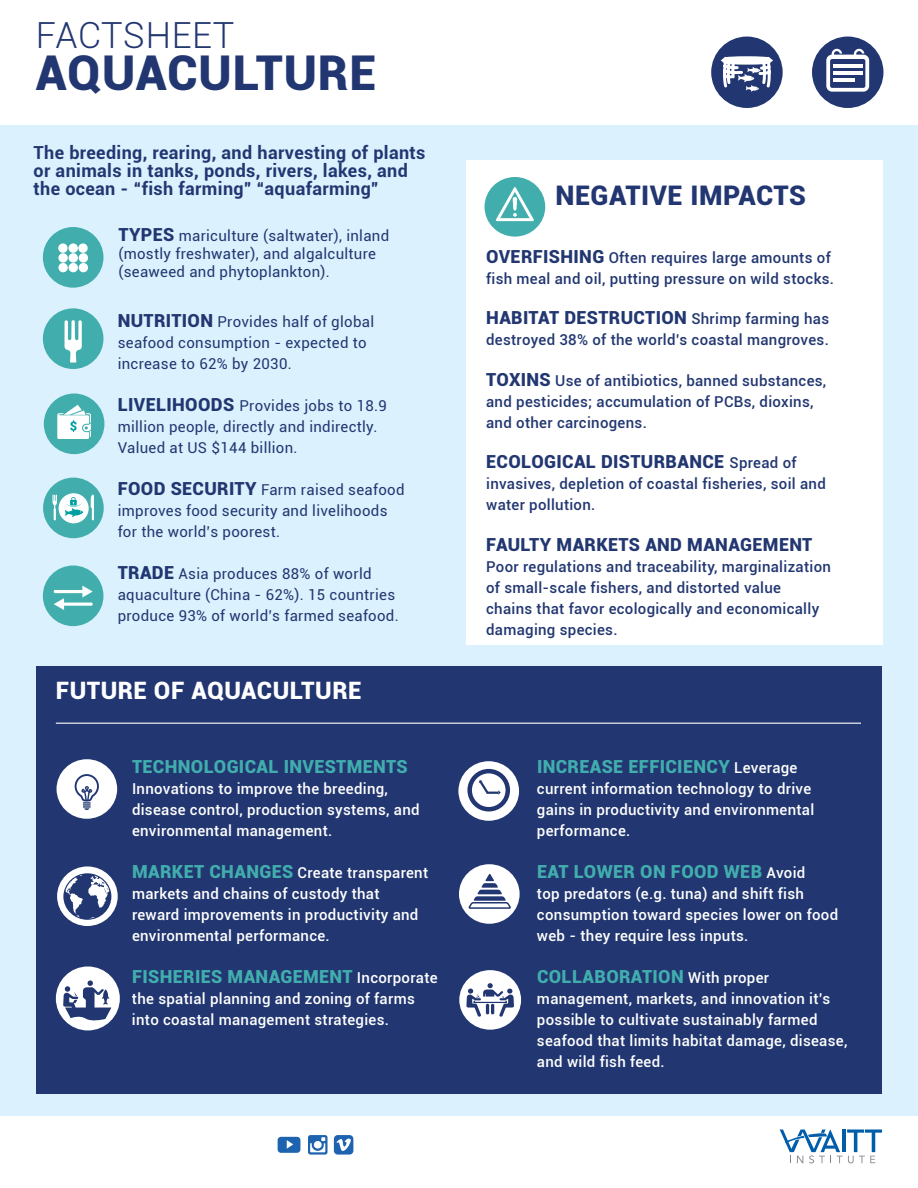
<style>
.page{position:relative;width:918px;height:1188px;background:#fff}
.page>*{position:absolute;margin:0;border:0;box-sizing:border-box;transform-origin:0 0}
.t1{font:900 48px "Roboto";letter-spacing:.02em;color:#223771}
.t2{font:300 36px "Roboto";letter-spacing:.015em;color:#223771}
.t3{font:900 27px "Roboto";letter-spacing:.02em;color:#223771}
.t4{font:900 24px "Roboto";letter-spacing:.02em;color:#fff}
.t5{font:900 18px "Roboto";letter-spacing:.02em;color:#41aead}
.t6{font:700 18px/18px "Roboto";letter-spacing:.02em;color:#223771}
.t7{font:900 18px "Roboto";letter-spacing:.02em;color:#223771}
.t8{font:500 15px/21px "Roboto";letter-spacing:.02em;color:#fff}
.t9{font:15px/21px "Roboto";letter-spacing:.02em;color:#223771}
.t10{font:500 15px/21px "Roboto";letter-spacing:.02em;color:#223771}
.s1{font-weight:900;font-size:18px}
.s2{font-weight:900;font-size:18px;color:#41aead}
.s3{font-weight:500;font-size:15px;color:#fff}
.s4{font-weight:500;font-size:15px}
</style>
<div class="page">
<svg style="left:278px;top:1137px;width:22px;height:16px"></svg>
<svg style="left:308px;top:1135px;width:20px;height:20px"></svg>
<svg style="left:334px;top:1135px;width:19px;height:20px"></svg>
<div style="left:0;top:126px;width:918px;height:990px;background:#dbf1fd"></div>
<svg style="left:780px;top:1130px;width:102px;height:33px"></svg>
<div style="left:466px;top:160px;width:416px;height:485px;background:#fff"></div>
<div style="left:36px;top:666px;width:846px;height:428px;background:#223771"></div>
<div style="left:485px;top:177px;width:60px;height:60px;background:#41aead;border-radius:50%"></div>
<svg style="left:496px;top:187px;width:38px;height:34px"></svg>
<div style="left:812px;top:37px;width:71px;height:71px;background:#223771;border-radius:50%"></div>
<svg style="left:826px;top:49px;width:43px;height:43px"></svg>
<hr style="left:833px;top:64px;width:30px;height:3px;background:#fff">
<hr style="left:833px;top:71px;width:30px;height:4px;background:#fff">
<hr style="left:833px;top:78px;width:22px;height:4px;background:#fff">
<div style="left:43px;top:308px;width:60px;height:61px;background:#41aead;border-radius:50%"></div>
<svg style="left:65px;top:320px;width:17px;height:43px"></svg>
<div style="left:44px;top:394px;width:60px;height:60px;background:#41aead;border-radius:50%"></div>
<svg style="left:57px;top:405px;width:34px;height:34px"></svg>
<div style="left:43px;top:566px;width:60px;height:60px;background:#41aead;border-radius:50%"></div>
<svg style="left:54px;top:598px;width:10px;height:12px"></svg>
<hr style="left:62px;top:603px;width:31px;height:3px;background:#fff">
<svg style="left:82px;top:586px;width:11px;height:11px"></svg>
<hr style="left:54px;top:590px;width:30px;height:3px;background:#fff">
<div style="left:57px;top:759px;width:60px;height:60px;background:#fff;border-radius:50%"></div>
<div style="left:43px;top:478px;width:61px;height:60px;background:#41aead;border-radius:50%"></div>
<div style="left:59px;top:493px;width:30px;height:30px;background:#fff;border-radius:50%"></div>
<svg style="left:91px;top:495px;width:3px;height:25px"></svg>
<svg style="left:52px;top:495px;width:5px;height:25px"></svg>
<svg style="left:65px;top:497px;width:18px;height:20px"></svg>
<hr style="left:56px;top:723px;width:805px;height:1px;background:#fff">
<div style="left:43px;top:227px;width:60px;height:61px;background:#41aead;border-radius:50%"></div>
<svg style="left:58px;top:243px;width:10px;height:10px"></svg>
<div style="left:79px;top:263px;width:9px;height:9px;background:#fff;border-radius:50%"></div>
<div style="left:69px;top:263px;width:9px;height:9px;background:#fff;border-radius:50%"></div>
<div style="left:79px;top:253px;width:9px;height:10px;background:#fff;border-radius:50%"></div>
<div style="left:78px;top:243px;width:10px;height:10px;background:#fff;border-radius:50%"></div>
<svg style="left:58px;top:253px;width:10px;height:10px"></svg>
<div style="left:69px;top:253px;width:9px;height:10px;background:#fff;border-radius:50%"></div>
<div style="left:69px;top:243px;width:9px;height:10px;background:#fff;border-radius:50%"></div>
<div style="left:58px;top:263px;width:10px;height:9px;background:#fff;border-radius:50%"></div>
<svg style="left:458px;top:761px;width:61px;height:60px;fill:#fff"></svg>
<div style="left:57px;top:866px;width:61px;height:60px;background:#fff;border-radius:50%"></div>
<svg style="left:63px;top:873px;width:48px;height:47px"></svg>
<div style="left:459px;top:864px;width:61px;height:60px;background:#fff;border-radius:50%"></div>
<svg style="left:468px;top:874px;width:44px;height:35px"></svg>
<svg style="left:75px;top:774px;width:24px;height:36px"></svg>
<svg style="left:56px;top:966px;width:64px;height:64px"></svg>
<svg style="left:459px;top:970px;width:62px;height:60px"></svg>
<div style="left:467px;top:769px;width:43px;height:43px;border:4px solid #223771;border-radius:50%"></div>
<svg style="left:478px;top:779px;width:23px;height:17px"></svg>
<div style="left:711px;top:37px;width:72px;height:71px;background:#223771;border-radius:50%"></div>
<svg style="left:722px;top:56px;width:50px;height:36px"></svg>
<h2 class="t2" style="left:36px;top:15px;width:200px">FACTSHEET</h2>
<h1 class="t1" style="left:36px;top:45px;width:342px">AQUACULTURE</h1>
<p class="t6" style="left:34px;top:144px;width:393px">The breeding, rearing, and harvesting of plants or animals in tanks, ponds, rivers, lakes, and the ocean - “fish farming” “aquafarming”</p>
<p class="t9" style="left:118px;top:227px;width:272px;line-height:18px"><span class="s1">TYPES</span> mariculture (saltwater), inland (mostly freshwater), and algalculture (seaweed and phytoplankton).</p>
<p class="t9" style="left:118px;top:311px;width:258px"><span class="s1">NUTRITION</span> Provides half of global seafood consumption - expected to increase to 62% by 2030.</p>
<p class="t9" style="left:118px;top:395px;width:271px"><span class="s1">LIVELIHOODS</span> Provides jobs to 18.9 million people, directly and indirectly.<br>Valued at US $144 billion.</p>
<p class="t9" style="left:118px;top:479px;width:288px"><span class="s1">FOOD SECURITY</span> Farm raised seafood improves food security and livelihoods for the world’s poorest.</p>
<p class="t9" style="left:118px;top:563px;width:283px"><span class="s1">TRADE</span> Asia produces 88% of world aquaculture (China - 62%). 15 countries produce 93% of world’s farmed seafood.</p>
<h3 class="t4" style="left:56px;top:677px;width:307px">FUTURE OF AQUACULTURE</h3>
<p class="t5" style="left:132px;top:756px;width:277px">TECHNOLOGICAL INVESTMENTS</p>
<p class="t8" style="left:132px;top:778px;width:289px">Innovations to improve the breeding, disease control, production systems, and environmental management.</p>
<p class="t8" style="left:132px;top:862px;width:298px"><span class="s2">MARKET CHANGES</span> Create transparent markets and chains of custody that reward improvements in productivity and environmental performance.</p>
<p class="t5" style="left:132px;top:966px;width:307px">FISHERIES MANAGEMENT <span class="s3">Incorporate</span></p>
<p class="t8" style="left:132px;top:988px;width:284px">the spatial planning and zoning of farms into coastal management strategies.</p>
<h3 class="t3" style="left:555px;top:180px;width:252px">NEGATIVE IMPACTS</h3>
<p class="t10" style="left:486px;top:247px;width:349px"><span class="s1">OVERFISHING</span> Often requires large amounts of fish meal and oil, putting pressure on wild stocks.</p>
<p class="t7" style="left:486px;top:308px;width:345px">HABITAT DESTRUCTION <span class="s4">Shrimp farming has</span></p>
<p class="t10" style="left:486px;top:330px;width:344px">destroyed 38% of the world’s coastal mangroves.</p>
<p class="t10" style="left:486px;top:370px;width:342px"><span class="s1">TOXINS</span> Use of antibiotics, banned substances, and pesticides; accumulation of PCBs, dioxins, and other carcinogens.</p>
<p class="t7" style="left:486px;top:452px;width:312px">ECOLOGICAL DISTURBANCE <span class="s4">Spread of</span></p>
<p class="t10" style="left:486px;top:474px;width:341px">invasives, depletion of coastal fisheries, soil and water pollution.</p>
<p class="t7" style="left:486px;top:534px;width:328px">FAULTY MARKETS AND MANAGEMENT</p>
<p class="t10" style="left:486px;top:556px;width:346px">Poor regulations and traceability, marginalization of small-scale fishers, and distorted value chains that favor ecologically and economically damaging species.</p>
<p class="t5" style="left:537px;top:756px;width:262px">INCREASE EFFICIENCY <span class="s3">Leverage</span></p>
<p class="t8" style="left:537px;top:778px;width:279px">current information technology to drive gains in productivity and environmental performance.</p>
<p class="t5" style="left:537px;top:861px;width:270px">EAT LOWER ON FOOD WEB <span class="s3">Avoid</span></p>
<p class="t8" style="left:537px;top:883px;width:303px">top predators (e.g. tuna) and shift fish consumption toward species lower on food web - they require less inputs.</p>
<p class="t5" style="left:537px;top:967px;width:234px">COLLABORATION <span class="s3">With proper</span></p>
<p class="t8" style="left:537px;top:989px;width:312px">management, markets, and innovation it’s possible to cultivate sustainably farmed seafood that limits habitat damage, disease, and wild fish feed.</p>
</div>
